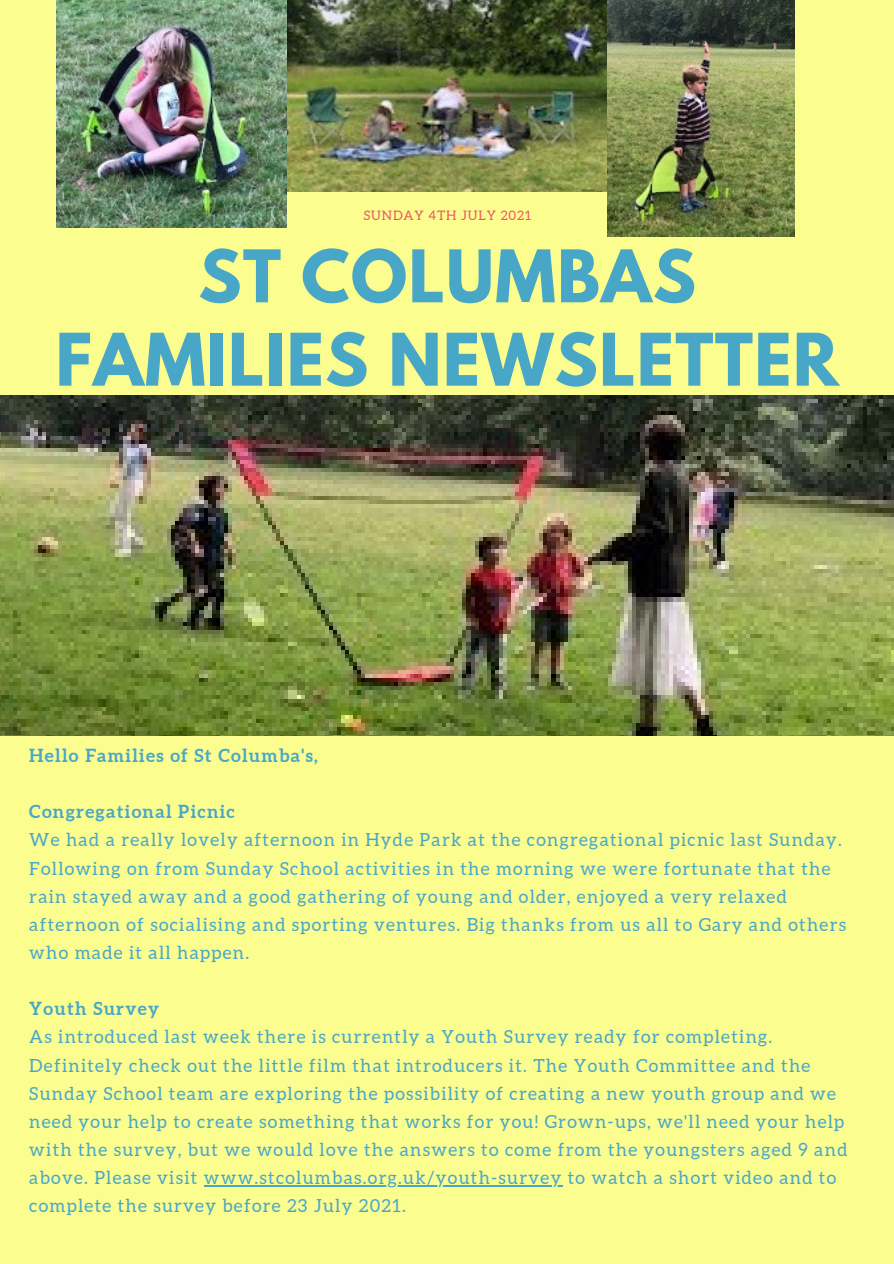
<style>
.page{position:relative;width:894px;height:1264px;background:#fff}
.page>*{position:absolute;margin:0;border:0;box-sizing:border-box;transform-origin:0 0}
.t1{font:700 64.2px/83.2px "League Spartan";letter-spacing:.02em;color:#48a7c7;text-align:center}
.t2{font:18px/28.2px "Aleo";letter-spacing:.07em;color:#48a7c7}
.t3{font:700 18px "Aleo";letter-spacing:.07em;color:#48a7c7}
.t4{font:13.05px "Aleo";letter-spacing:.07em;color:#ec5766}
</style>
<div class="page">
<div style="left:0;top:0;width:893px;height:1263px;background:#fcfd8f"></div>
<svg style="left:56px;top:51px;width:1px;height:21px"></svg>
<hr style="left:204px;top:1185px;width:358px;height:1px;background:#48a7c7">
<img style="left:0;top:395px;width:893px;height:340px">
<img style="left:286px;top:0;width:321px;height:191px">
<img style="left:57px;top:0;width:229px;height:227px">
<img style="left:607px;top:0;width:187px;height:236px">
<p class="t4" style="left:363px;top:208px;width:169px">SUNDAY 4TH JULY 2021</p>
<p class="t1" style="left:56px;top:243px;width:784px">ST COLUMBAS<br>FAMILIES NEWSLETTER</p>
<p class="t3" style="left:29px;top:745px;width:290px">Hello Families of St Columba's,</p>
<p class="t3" style="left:29px;top:801px;width:207px">Congregational Picnic</p>
<p class="t2" style="left:29px;top:825px;width:818px">We had a really lovely afternoon in Hyde Park at the congregational picnic last Sunday.<br>Following on from Sunday School activities in the morning we were fortunate that the rain stayed away and a good gathering of young and older, enjoyed a very relaxed afternoon of socialising and sporting ventures. Big thanks from us all to Gary and others who made it all happen.</p>
<p class="t3" style="left:29px;top:998px;width:131px">Youth Survey</p>
<p class="t2" style="left:29px;top:1022px;width:819px">As introduced last week there is currently a Youth Survey ready for completing.<br>Definitely check out the little film that introducers it. The Youth Committee and the Sunday School team are exploring the possibility of creating a new youth group and we need your help to create something that works for you! Grown-ups, we'll need your help with the survey, but we would love the answers to come from the youngsters aged 9 and above. Please visit www.stcolumbas.org.uk/youth-survey to watch a short video and to complete the survey before 23 July 2021.</p>
</div>
